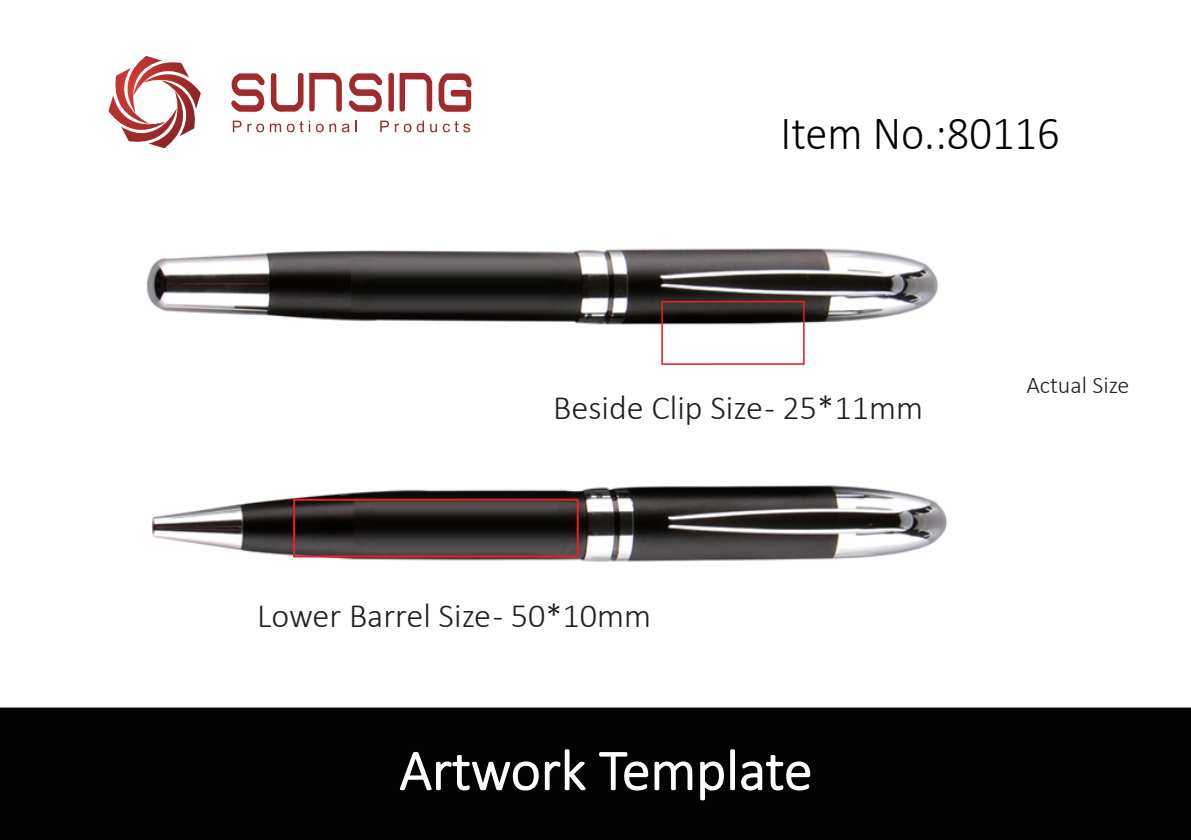
<style>
.page{position:relative;width:1191px;height:840px;background:#fff}
.page>*{position:absolute;margin:0;border:0;box-sizing:border-box;transform-origin:0 0}
.t1{font:300 57.8px "Calibri";color:#fff}
.t2{font:300 48px "Calibri";color:#030303;scale:.93 1}
.t3{font:300 34.2px "Calibri";color:#231f20}
.t4{font:300 24px "Calibri";color:#231f20}
</style>
<div class="page">
<img style="left:146px;top:248px;width:793px;height:117px">
<img style="left:151px;top:485px;width:797px;height:77px">
<svg style="left:231px;top:73px;width:34px;height:39px"></svg>
<svg style="left:271px;top:73px;width:32px;height:39px"></svg>
<svg style="left:309px;top:73px;width:33px;height:39px"></svg>
<svg style="left:348px;top:73px;width:34px;height:39px"></svg>
<div style="left:388px;top:73px;width:6px;height:39px;background:#9f2b2d;border-radius:2px"></div>
<svg style="left:399px;top:73px;width:33px;height:39px"></svg>
<svg style="left:438px;top:73px;width:33px;height:39px"></svg>
<svg style="left:233px;top:121px;width:31px;height:11px"></svg>
<svg style="left:270px;top:123px;width:11px;height:9px"></svg>
<svg style="left:287px;top:121px;width:16px;height:11px"></svg>
<svg style="left:316px;top:123px;width:20px;height:9px"></svg>
<svg style="left:342px;top:121px;width:15px;height:11px"></svg>
<svg style="left:380px;top:121px;width:9px;height:11px"></svg>
<svg style="left:395px;top:123px;width:16px;height:9px"></svg>
<svg style="left:417px;top:121px;width:7px;height:11px"></svg>
<svg style="left:430px;top:124px;width:7px;height:8px"></svg>
<svg style="left:443px;top:121px;width:27px;height:11px"></svg>
<svg style="left:108px;top:56px;width:93px;height:93px"></svg>
<div style="left:0;top:711px;width:1191px;height:128px;background:#030303"></div>
<svg style="left:0;top:707px;width:1191px;height:4px;fill:#000"></svg>
<svg style="left:399px;top:745px;width:188px;height:51px"></svg>
<svg style="left:598px;top:750px;width:95px;height:40px"></svg>
<svg style="left:699px;top:747px;width:112px;height:54px"></svg>
<div style="left:293px;top:498px;width:286px;height:59px;border:2px solid #ee1d23"></div>
<div style="left:661px;top:301px;width:143px;height:63px;border:2px solid #ee1d23"></div>
<h2 class="t2" style="left:780px;top:104px;width:302px">Item No.:80116</h2>
<p class="t3" style="left:553px;top:386px;width:371px">Beside Clip Size - 25*11mm</p>
<p class="t3" style="left:257px;top:594px;width:396px">Lower Barrel Size - 50*10mm</p>
<h1 class="t1" style="left:399px;top:733px;width:414px">Artwork Template</h1>
<p class="t4" style="left:1026px;top:370px;width:104px">Actual Size</p>
</div>
